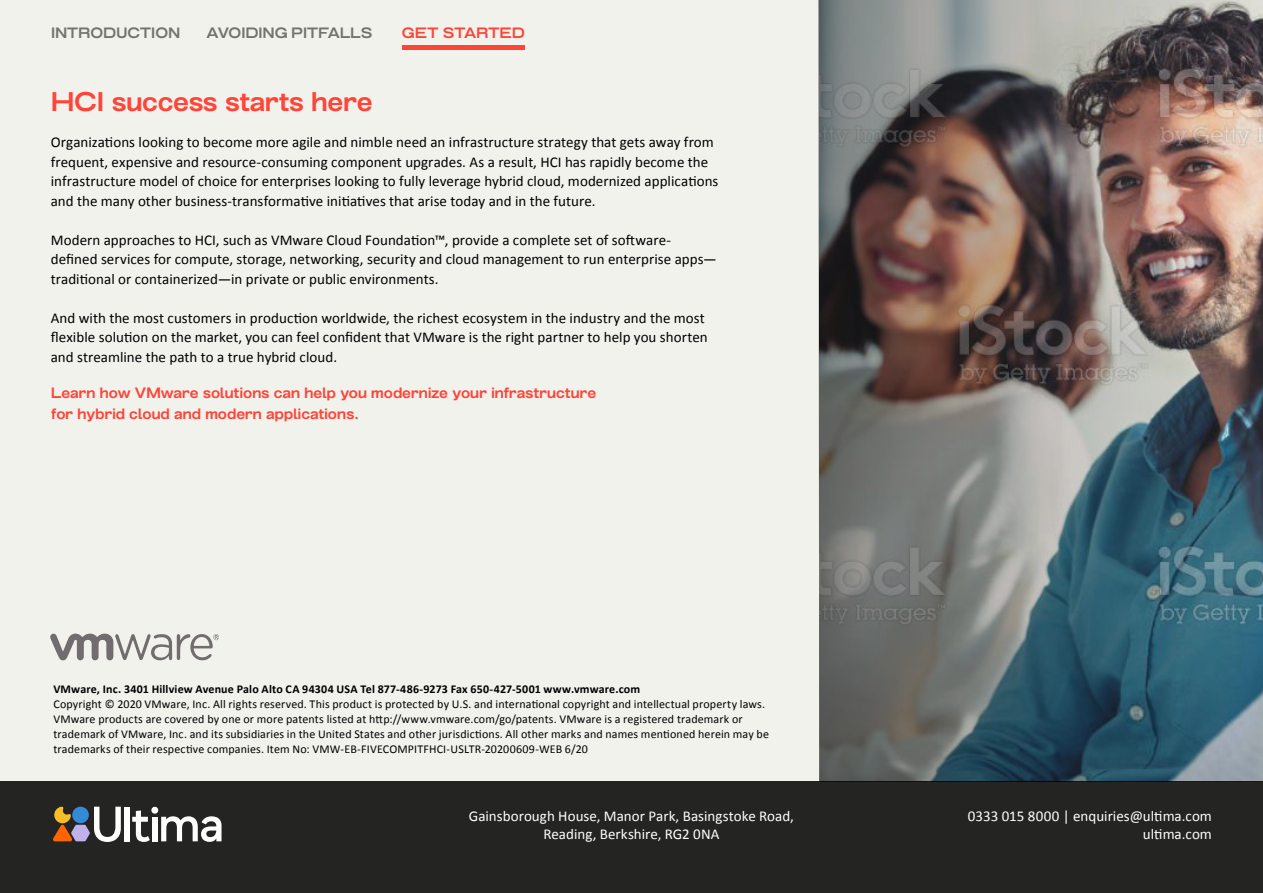
<style>
.page{position:relative;width:1263px;height:893px;background:#f2f2ed}
.page>*{position:absolute;margin:0;border:0;box-sizing:border-box;transform-origin:0 0}
.Heading{font:700 27px "Grillmaster Wide";letter-spacing:-.005em;color:#ff4438}
.Body_-_Page{font:15px/19.5px "Calibri";letter-spacing:.005em;color:#000}
.Body_-_Page-2{font:15px "Calibri";letter-spacing:.005em;color:#fff}
.Heading-2{font:700 15px "Grillmaster Wide";letter-spacing:.005em;color:#ff4438}
.Heading-3{font:700 15px "Grillmaster Wide";letter-spacing:.005em;color:#737370}
.Body_-_Page-3{font:12px/15px "Calibri";letter-spacing:.01em;color:#000}
.s1{font-weight:700}
</style>
<div class="page">
<img style="left:818px;top:0;width:445px;height:782px">
<div style="left:0;top:782px;width:1263px;height:111px;background:#262625"></div>
<div style="left:124px;top:807px;width:6px;height:34px;background:#fff"></div>
<svg style="left:53px;top:807px;width:68px;height:35px"></svg>
<svg style="left:132px;top:807px;width:90px;height:35px"></svg>
<hr style="left:402px;top:45px;width:123px;height:4px;background:#ff4438">
<svg style="left:50px;top:633px;width:169px;height:28px"></svg>
<p class="Heading-3" style="left:51px;top:24px;width:131px">INTRODUCTION</p>
<p class="Heading-3" style="left:207px;top:24px;width:167px">AVOIDING PITFALLS</p>
<p class="Heading-2" style="left:402px;top:24px;width:124px">GET STARTED</p>
<p class="Heading" style="left:51px;top:86px;width:323px">HCI success starts here</p>
<p class="Body_-_Page" style="left:51px;top:132px;width:669px">Organizations looking to become more agile and nimble need an infrastructure strategy that gets away from frequent, expensive and resource-consuming component upgrades. As a result, HCI has rapidly become the infrastructure model of choice for enterprises looking to fully leverage hybrid cloud, modernized applications and the many other business-transformative initiatives that arise today and in the future.</p>
<p class="Body_-_Page" style="left:51px;top:229px;width:667px">Modern approaches to HCI, such as VMware Cloud Foundation™, provide a complete set of software&shy;defined services for compute, storage, networking, security and cloud management to run enterprise apps— traditional or containerized—in private or public environments.</p>
<p class="Body_-_Page" style="left:51px;top:307px;width:658px">And with the most customers in production worldwide, the richest ecosystem in the industry and the most flexible solution on the market, you can feel confident that VMware is the right partner to help you shorten and streamline the path to a true hybrid cloud.</p>
<p class="Heading-2" style="left:51px;top:384px;width:547px">Learn how VMware solutions can help you modernize your infrastructure</p>
<p class="Heading-2" style="left:51px;top:405px;width:309px">for hybrid cloud and modern applications.</p>
<p class="Body_-_Page-3" style="left:53px;top:681px;width:717px"><span class="s1">VMware, Inc. 3401 Hillview Avenue Palo Alto CA 94304 USA Tel 877-486-9273 Fax 650-427-5001 www.vmware.com<br></span>Copyright © 2020 VMware, Inc. All rights reserved. This product is protected by U.S. and international copyright and intellectual property laws.<br>VMware products are covered by one or more patents listed at http://www.vmware.com/go/patents. VMware is a registered trademark or trademark of VMware, Inc. and its subsidiaries in the United States and other jurisdictions. All other marks and names mentioned herein may be trademarks of their respective companies. Item No: VMW-EB-FIVECOMPITFHCI-USLTR-20200609-WEB 6/20</p>
<p class="Body_-_Page-2" style="left:469px;top:805px;width:327px">Gainsborough House, Manor Park, Basingstoke Road,</p>
<p class="Body_-_Page-2" style="left:543px;top:823px;width:178px">Reading, Berkshire, RG2 0NA</p>
<p class="Body_-_Page-2" style="left:968px;top:805px;width:245px">0333 015 8000 | enquiries@ultima.com</p>
<p class="Body_-_Page-2" style="left:1143px;top:823px;width:71px">ultima.com</p>
</div>
